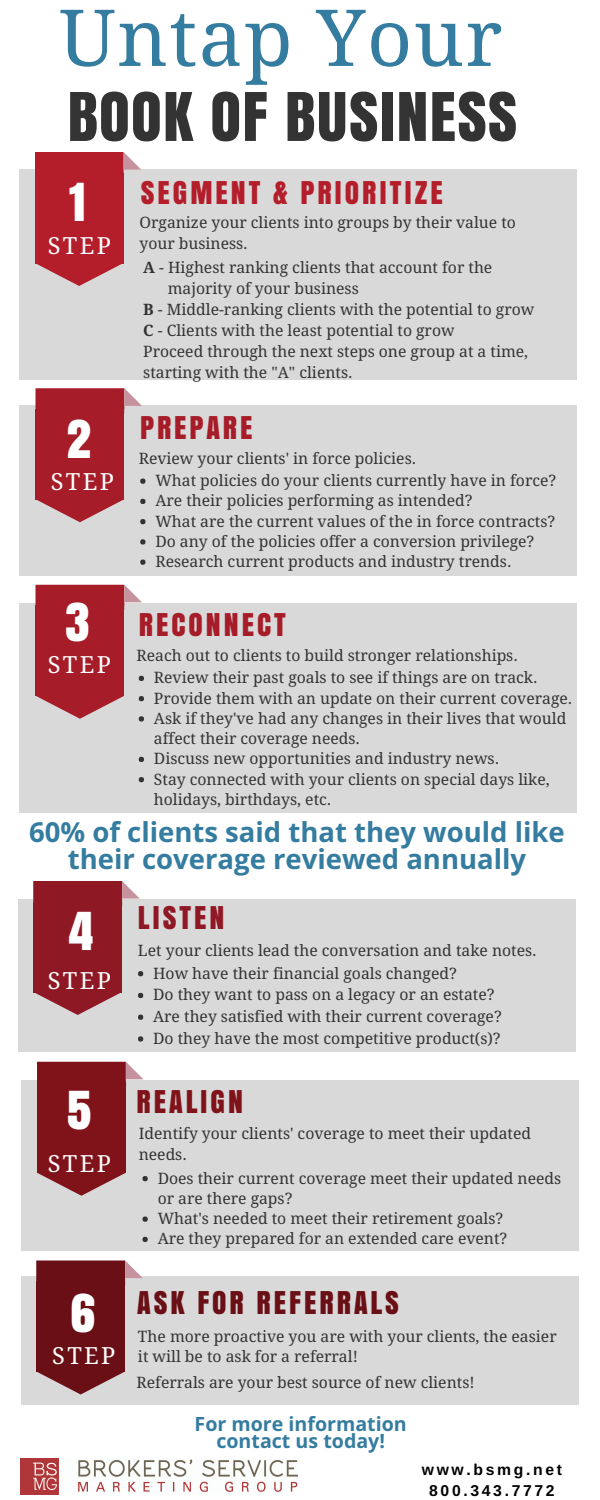
<style>
.page{position:relative;width:600px;height:1500px;background:#fff}
.page>*{position:absolute;margin:0;border:0;box-sizing:border-box;transform-origin:0 0}
.t1{font:78.6px "Droid Serif";letter-spacing:.02em;color:#347ca0}
.t2{font:62.9px "Anton";letter-spacing:.02em;color:#333}
.t3{font:49.1px "Anton";color:#fff}
.t4{font:29.5px "Anton";letter-spacing:.1em;color:#b41e2b}
.t5{font:29.5px "Anton";letter-spacing:.1em;color:#a61c28}
.t6{font:29.5px "Anton";letter-spacing:.1em;color:#690f15}
.t7{font:29.5px "Anton";letter-spacing:.1em;color:#80121a}
.t8{font:29.5px "Anton";letter-spacing:.1em;color:#8f1825}
.t9{font:700 27.5px/27px "Open Sans";color:#347ca0;text-align:center}
.t10{font:23.6px "Droid Serif";letter-spacing:.1em;color:#fff}
.t11{font:700 19.7px/16.5px "Open Sans";color:#347ca0;text-align:center}
.t12{font:15.7px/20.2px "Droid Serif";color:#333}
.t13{font:700 15.7px/20.2px "Arimo";letter-spacing:.17em;color:#000;text-align:center}
.s1{font-weight:700}
</style>
<div class="page">
<div style="left:20px;top:170px;width:557px;height:210px;background:#d9d9d9"></div>
<div style="left:21px;top:1080px;width:557px;height:171px;background:#d9d9d9"></div>
<div style="left:18px;top:899px;width:557px;height:153px;background:#d9d9d9"></div>
<div style="left:20px;top:603px;width:557px;height:210px;background:#d9d9d9"></div>
<div style="left:21px;top:1276px;width:557px;height:129px;background:#d9d9d9"></div>
<svg style="left:138px;top:971px;width:5px;height:5px"></svg>
<svg style="left:138px;top:993px;width:5px;height:5px"></svg>
<svg style="left:138px;top:1015px;width:5px;height:5px"></svg>
<svg style="left:138px;top:1036px;width:5px;height:6px"></svg>
<svg style="left:142px;top:1176px;width:6px;height:5px"></svg>
<svg style="left:142px;top:1217px;width:6px;height:5px"></svg>
<svg style="left:142px;top:1237px;width:6px;height:5px"></svg>
<div style="left:35px;top:173px;width:89px;height:90px;background:#b41e2b"></div>
<svg style="left:35px;top:152px;width:106px;height:21px;background:#bb3a46"></svg>
<svg style="left:35px;top:263px;width:89px;height:23px"></svg>
<div style="left:37px;top:1082px;width:89px;height:91px;background:#80121a"></div>
<svg style="left:37px;top:1062px;width:107px;height:25px"></svg>
<svg style="left:37px;top:1173px;width:88px;height:23px"></svg>
<div style="left:34px;top:902px;width:88px;height:90px;background:#8f1825"></div>
<svg style="left:34px;top:881px;width:106px;height:25px"></svg>
<svg style="left:34px;top:992px;width:88px;height:23px"></svg>
<div style="left:36px;top:605px;width:88px;height:91px;background:#a61c28"></div>
<svg style="left:36px;top:585px;width:106px;height:25px"></svg>
<svg style="left:36px;top:696px;width:88px;height:23px"></svg>
<div style="left:37px;top:1281px;width:88px;height:91px;background:#690f15"></div>
<svg style="left:37px;top:1261px;width:106px;height:25px"></svg>
<svg style="left:37px;top:1372px;width:87px;height:22px"></svg>
<svg style="left:139px;top:676px;width:5px;height:5px"></svg>
<svg style="left:139px;top:696px;width:5px;height:5px"></svg>
<svg style="left:139px;top:716px;width:5px;height:6px"></svg>
<svg style="left:139px;top:757px;width:5px;height:5px"></svg>
<svg style="left:139px;top:777px;width:5px;height:5px"></svg>
<img style="left:21px;top:1458px;width:277px;height:37px">
<div style="left:20px;top:405px;width:557px;height:171px;background:#d9d9d9"></div>
<svg style="left:140px;top:479px;width:5px;height:5px"></svg>
<svg style="left:140px;top:499px;width:5px;height:5px"></svg>
<svg style="left:140px;top:519px;width:5px;height:5px"></svg>
<svg style="left:140px;top:539px;width:5px;height:6px"></svg>
<svg style="left:140px;top:560px;width:5px;height:5px"></svg>
<div style="left:36px;top:409px;width:88px;height:91px;background:#a61c28"></div>
<svg style="left:36px;top:388px;width:106px;height:25px"></svg>
<svg style="left:37px;top:500px;width:86px;height:22px"></svg>
<h1 class="t1" style="left:59px;top:-7px;width:445px">Untap Your</h1>
<h2 class="t2" style="left:67px;top:69px;width:451px">BOOK OF BUSINESS</h2>
<h3 class="t4" style="left:141px;top:170px;width:303px">SEGMENT &amp; PRIORITIZE</h3>
<p class="t12" style="left:139px;top:213px;width:378px;line-height:21px">Organize your clients into groups by their value to your business.</p>
<p class="t12" style="left:143px;top:257px;width:351px"><span class="s1">A</span> - Highest ranking clients that account for the</p>
<p class="t12" style="left:168px;top:278px;width:193px">majority of your business</p>
<p class="t12" style="left:143px;top:299px;width:393px"><span class="s1">B</span> - Middle-ranking clients with the potential to grow</p>
<p class="t12" style="left:143px;top:320px;width:313px"><span class="s1">C</span> - Clients with the least potential to grow</p>
<p class="t12" style="left:143px;top:341px;width:387px">Proceed through the next steps one group at a time,</p>
<p class="t12" style="left:143px;top:362px;width:211px">starting with the "A" clients.</p>
<h3 class="t3" style="left:69px;top:165px;width:18px">1</h3>
<h3 class="t10" style="left:48px;top:232px;width:65px">STEP</h3>
<h3 class="t3" style="left:67px;top:402px;width:26px">2</h3>
<h3 class="t10" style="left:51px;top:468px;width:65px">STEP</h3>
<h3 class="t3" style="left:65px;top:585px;width:26px">3</h3>
<h3 class="t10" style="left:48px;top:651px;width:65px">STEP</h3>
<h3 class="t5" style="left:140px;top:406px;width:114px">PREPARE</h3>
<p class="t12" style="left:139px;top:449px;width:279px">Review your clients' in force policies.</p>
<p class="t12" style="left:155px;top:471px;width:402px">What policies do your clients currently have in force?<br>Are their policies performing as intended?<br>What are the current values of the in force contracts?<br>Do any of the policies offer a conversion privilege?<br>Research current products and industry trends.</p>
<h3 class="t5" style="left:139px;top:602px;width:149px">RECONNECT</h3>
<p class="t12" style="left:136px;top:645px;width:383px">Reach out to clients to build stronger relationships.</p>
<p class="t12" style="left:154px;top:668px;width:420px">Review their past goals to see if things are on track.<br>Provide them with an update on their current coverage.<br>Ask if they've had any changes in their lives that would affect their coverage needs.<br>Discuss new opportunities and industry news.<br>Stay connected with your clients on special days like, holidays, birthdays, etc.</p>
<h3 class="t9" style="left:29px;top:818px;width:537px">60% of clients said that they would like their coverage reviewed annually</h3>
<h3 class="t3" style="left:69px;top:894px;width:27px">4</h3>
<h3 class="t10" style="left:48px;top:967px;width:65px">STEP</h3>
<h3 class="t3" style="left:67px;top:1073px;width:26px">5</h3>
<h3 class="t10" style="left:48px;top:1150px;width:65px">STEP</h3>
<h3 class="t3" style="left:70px;top:1276px;width:27px">6</h3>
<h3 class="t10" style="left:52px;top:1342px;width:65px">STEP</h3>
<h3 class="t8" style="left:138px;top:895px;width:88px">LISTEN</h3>
<p class="t12" style="left:138px;top:940px;width:400px">Let your clients lead the conversation and take notes.</p>
<p class="t12" style="left:153px;top:962px;width:350px;line-height:21.8px">How have their financial goals changed?<br>Do they want to pass on a legacy or an estate?<br>Are they satisfied with their current coverage?<br>Do they have the most competitive product(s)?</p>
<h3 class="t7" style="left:136px;top:1080px;width:108px">REALIGN</h3>
<p class="t12" style="left:139px;top:1124px;width:394px">Identify your clients' coverage to meet their updated needs.</p>
<p class="t12" style="left:158px;top:1168px;width:405px">Does their current coverage meet their updated needs or are there gaps?<br>What's needed to meet their retirement goals?<br>Are they prepared for an extended care event?</p>
<h3 class="t6" style="left:137px;top:1280px;width:263px">ASK FOR REFERRALS</h3>
<p class="t12" style="left:138px;top:1326px;width:420px">The more proactive you are with your clients, the easier it will be to ask for a referral!</p>
<p class="t12" style="left:136px;top:1372px;width:340px">Referrals are your best source of new clients!</p>
<p class="t11" style="left:195px;top:1415px;width:214px">For more information contact us today!</p>
<p class="t13" style="left:422px;top:1460px;width:142px">www.bsmg.net<br>800.343.7772</p>
</div>
